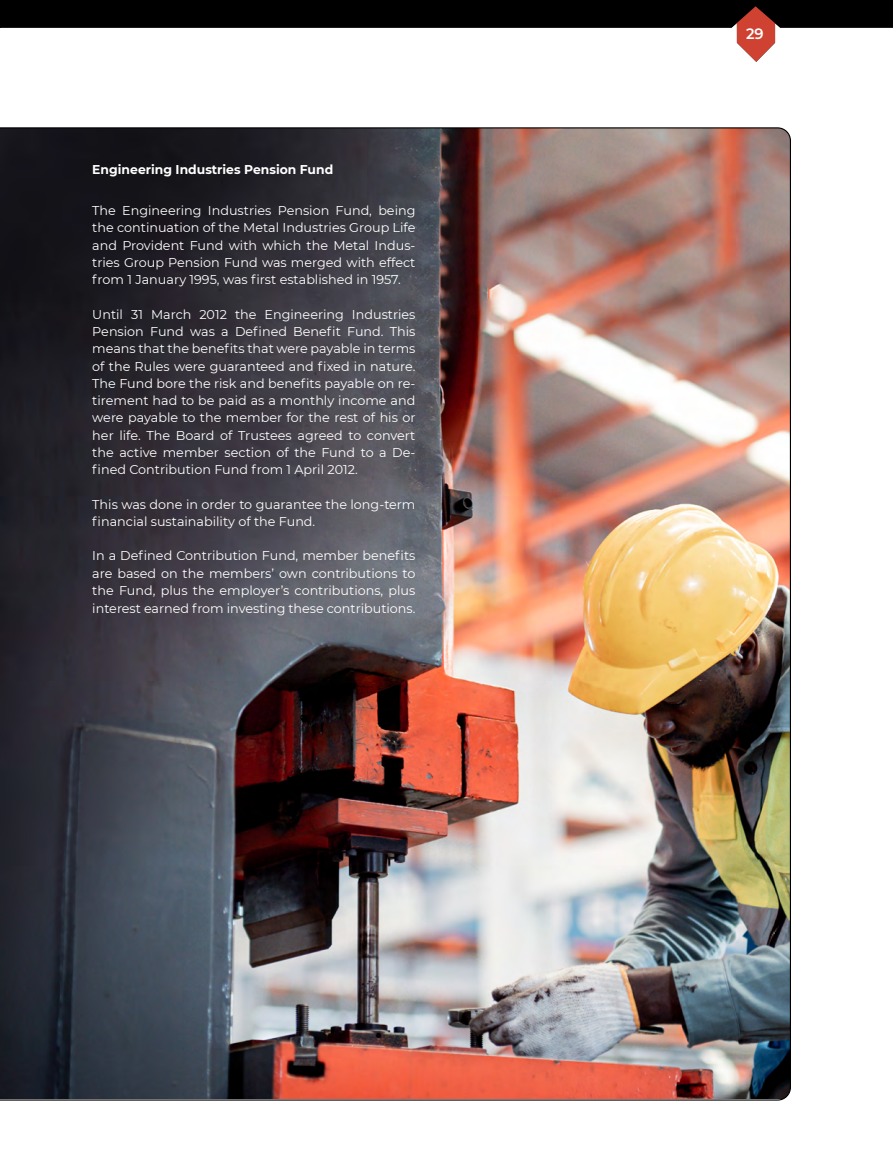
<style>
.page{position:relative;width:893px;height:1170px;background:#fff}
.page>*{position:absolute;margin:0;border:0;box-sizing:border-box;transform-origin:0 0}
.t1{font:600 15px "Montserrat";color:#fff}
.t2{font:12.75px/17.2px "Montserrat";color:#fff;text-align:justify}
.t3{font:700 12.75px "Montserrat";color:#fff}
</style>
<div class="page">
<img style="left:0;top:127px;width:791px;height:973px">
<svg style="left:0;top:0;width:893px;height:62px"></svg>
<p class="t3" style="left:92px;top:160px;width:242px">Engineering Industries Pension Fund</p>
<p class="t2" style="left:92px;top:201px;width:325px">The Engineering Industries Pension Fund, being the continuation of the Metal Industries Group Life and Provident Fund with which the Metal Indus&shy;tries Group Pension Fund was merged with effect from 1 January 1995, was first established in 1957.</p>
<p class="t2" style="left:92px;top:305px;width:325px">Until 31 March 2012 the Engineering Industries Pension Fund was a Defined Benefit Fund. This means that the benefits that were payable in terms of the Rules were guaranteed and fixed in nature.<br>The Fund bore the risk and benefits payable on re&shy;tirement had to be paid as a monthly income and were payable to the member for the rest of his or her life. The Board of Trustees agreed to convert the active member section of the Fund to a De&shy;fined Contribution Fund from 1 April 2012.</p>
<p class="t2" style="left:92px;top:495px;width:325px">This was done in order to guarantee the long-term financial sustainability of the Fund.</p>
<p class="t2" style="left:92px;top:546px;width:325px">In a Defined Contribution Fund, member benefits are based on the members’ own contributions to the Fund, plus the employer’s contributions, plus interest earned from investing these contributions.</p>
<p class="t1" style="left:746px;top:23px;width:19px">29</p>
</div>
